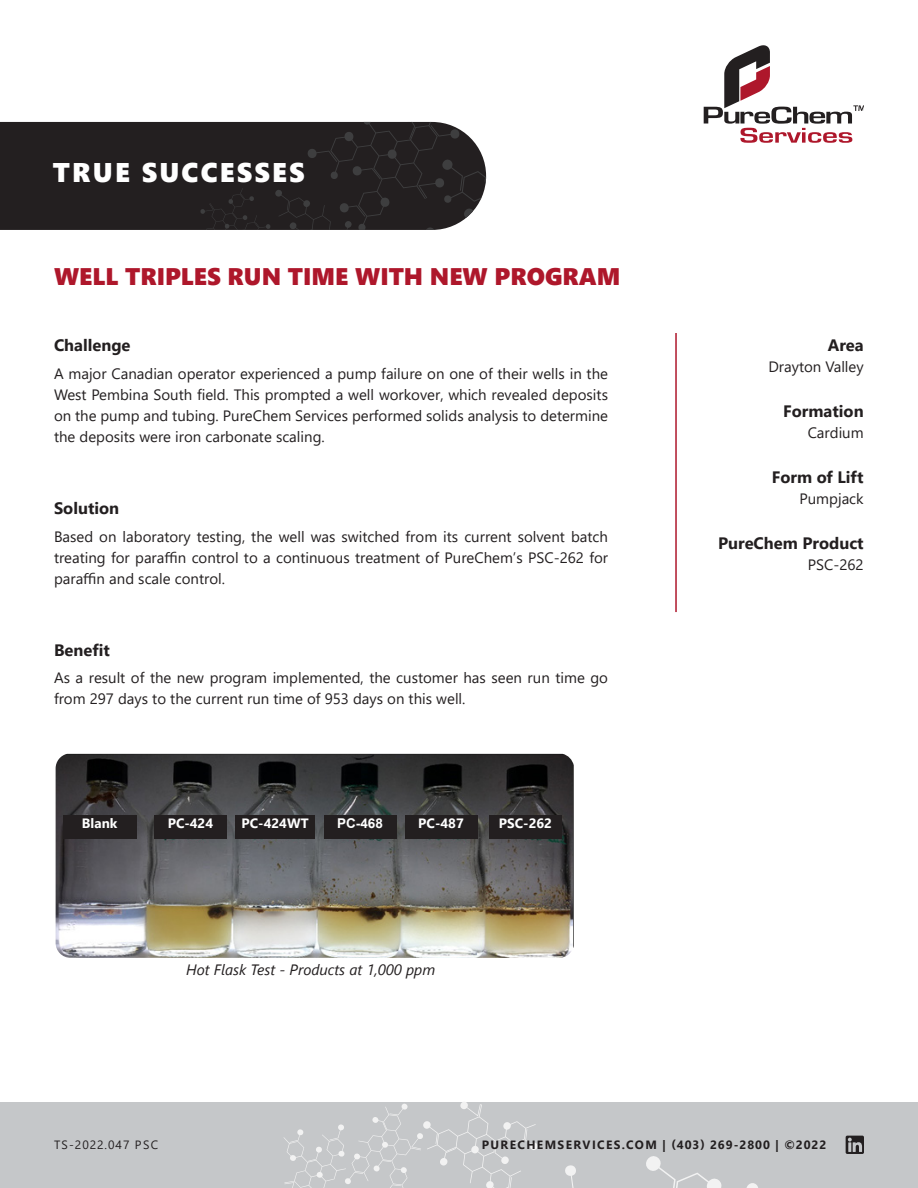
<style>
.page{position:relative;width:918px;height:1188px;background:#fff}
.page>*{position:absolute;margin:0;border:0;box-sizing:border-box;transform-origin:0 0}
.t1{font:27px "Segoe UI Black";letter-spacing:.08em;color:#fff}
.t2{font:24px "Segoe UI Black";color:#ae172b}
.t3{font:700 16.5px "Segoe UI";color:#231f20}
.t4{font:15px/21px "Segoe UI";color:#231f20;text-align:justify}
.t5{font:italic 15px "Segoe UI";color:#231f20}
.t6{font:700 13.5px "Segoe UI";color:#fff}
.t7{font:700 13.5px "Arial";color:#fff}
.t8{font:700 12px "Segoe UI";letter-spacing:.115em;color:#231f20}
.t9{font:12px "Segoe UI";letter-spacing:.08em;color:#231f20}
</style>
<div class="page">
<div style="left:0;top:1102px;width:918px;height:86px;background:#c5c7c9"></div>
<svg style="left:565px;top:1165px;width:11px;height:23px"></svg>
<svg style="left:283px;top:1102px;width:255px;height:86px"></svg>
<svg style="left:646px;top:1136px;width:218px;height:52px"></svg>
<svg style="left:704px;top:45px;width:160px;height:98px"></svg>
<div style="left:0;top:122px;width:199px;height:108px;background:#231f20"></div>
<svg style="left:199px;top:122px;width:287px;height:108px;background:#2b2829"></svg>
<hr style="left:675px;top:333px;width:2px;height:279px;background:#ae172b">
<img style="left:56px;top:754px;width:518px;height:204px">
<div style="left:63px;top:815px;width:73px;height:24px;background:#231f20"></div>
<div style="left:235px;top:815px;width:80px;height:24px;background:#231f20"></div>
<div style="left:154px;top:815px;width:73px;height:24px;background:#231f20"></div>
<div style="left:324px;top:815px;width:72px;height:24px;background:#231f20"></div>
<div style="left:405px;top:815px;width:72px;height:24px;background:#231f20"></div>
<div style="left:489px;top:815px;width:73px;height:24px;background:#231f20"></div>
<p class="t1" style="left:53px;top:153px;width:253px">TRUE SUCCESSES</p>
<p class="t2" style="left:54px;top:259px;width:568px">WELL TRIPLES RUN TIME WITH NEW PROGRAM</p>
<p class="t3" style="left:54px;top:330px;width:78px">Challenge</p>
<p class="t4" style="left:54px;top:362px;width:556px">A major Canadian operator experienced a pump failure on one of their wells in the West Pembina South field. This prompted a well workover, which revealed deposits on the pump and tubing. PureChem Services performed solids analysis to determine the deposits were iron carbonate scaling.</p>
<p class="t3" style="left:54px;top:492px;width:67px">Solution</p>
<p class="t4" style="left:54px;top:524px;width:556px">Based on laboratory testing, the well was switched from its current solvent batch treating for paraffin control to a continuous treatment of PureChem’s PSC-262 for paraffin and scale control.</p>
<p class="t3" style="left:54px;top:634px;width:57px">Benefit</p>
<p class="t4" style="left:54px;top:666px;width:556px">As a result of the new program implemented, the customer has seen run time go from 297 days to the current run time of 953 days on this well.</p>
<p class="t6" style="left:82px;top:810px;width:37px">Blank</p>
<p class="t6" style="left:168px;top:810px;width:47px">PC-424</p>
<p class="t6" style="left:242px;top:810px;width:69px">PC-424WT</p>
<p class="t7" style="left:337px;top:814px;width:47px">PC-468</p>
<p class="t6" style="left:418px;top:810px;width:47px">PC-487</p>
<p class="t6" style="left:499px;top:810px;width:55px">PSC-262</p>
<p class="t5" style="left:186px;top:956px;width:251px">Hot Flask Test - Products at 1,000 ppm</p>
<p class="t3" style="left:828px;top:330px;width:37px">Area</p>
<p class="t4" style="left:768px;top:355px;width:97px">Drayton Valley</p>
<p class="t3" style="left:783px;top:396px;width:82px">Formation</p>
<p class="t4" style="left:808px;top:421px;width:58px">Cardium</p>
<p class="t3" style="left:772px;top:462px;width:93px">Form of Lift</p>
<p class="t4" style="left:799px;top:487px;width:66px">Pumpjack</p>
<p class="t3" style="left:718px;top:528px;width:147px">PureChem Product</p>
<p class="t4" style="left:808px;top:553px;width:57px">PSC-262</p>
<p class="t9" style="left:54px;top:1134px;width:106px">TS-2022.047 PSC</p>
<p class="t8" style="left:482px;top:1134px;width:346px">PURECHEMSERVICES.COM | (403) 269-2800 | ©2022</p>
</div>
